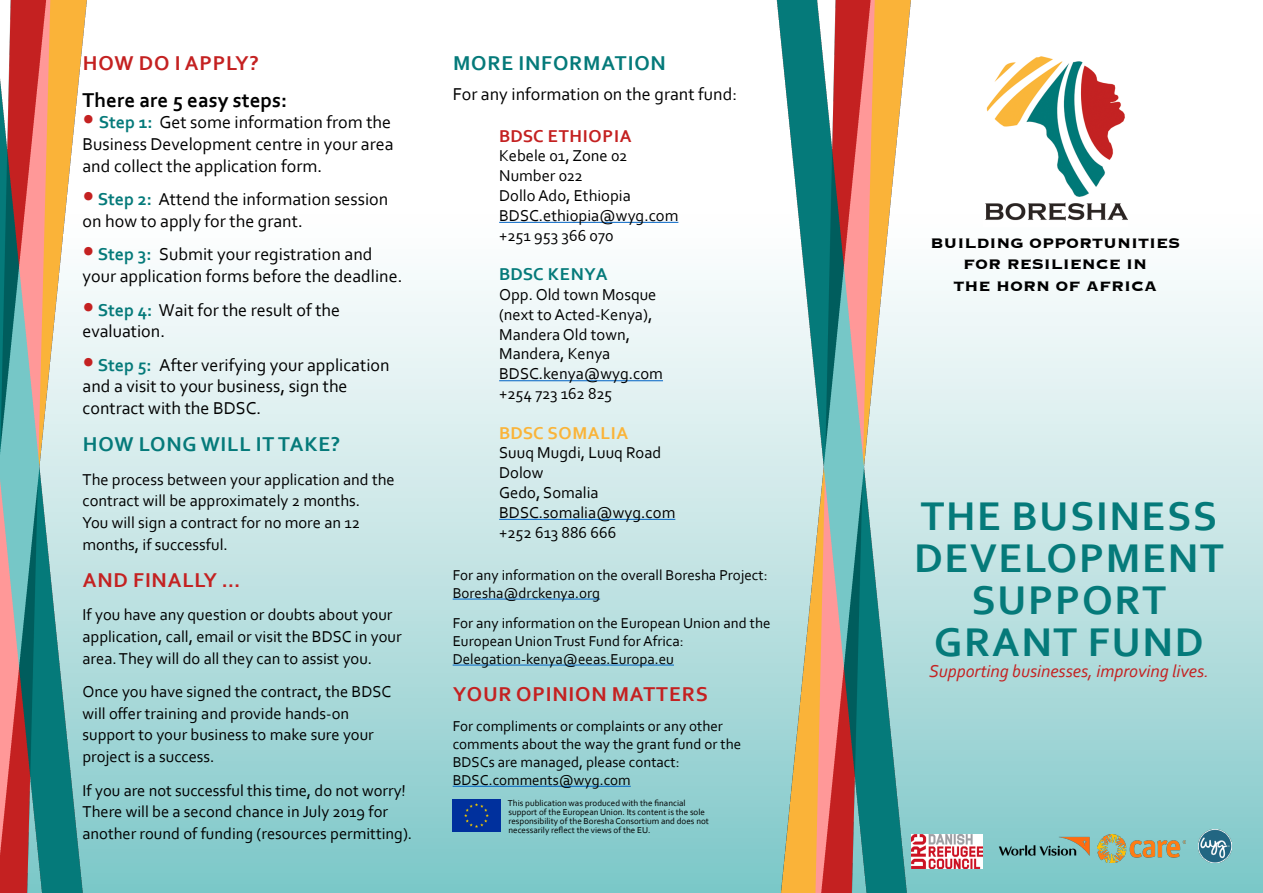
<style>
.page{position:relative;width:1263px;height:893px;background:#fff}
.page>*{position:absolute;margin:0;border:0;box-sizing:border-box;transform-origin:0 0}
.t1{font:700 42px/42px "Corbel";letter-spacing:.04em;color:#057a7a;text-align:center}
.t2{font:700 21px "Corbel";letter-spacing:.04em;color:#c42121}
.t3{font:700 21px "Corbel";letter-spacing:.04em;color:#057a7a}
.t4{font:700 21px "Corbel";color:#000}
.t5{font:18px/21.6px "Corbel";color:#000}
.t6{font:700 18px/21.6px "Copperplate";color:#000;text-align:center}
.t7{font:italic 18px "Corbel";color:#c42121}
.t8{font:700 18px "Corbel";letter-spacing:.04em;color:#c42121}
.t9{font:700 18px "Corbel";letter-spacing:.04em;color:#fab439}
.t10{font:700 18px "Corbel";color:#057a7a}
.t11{font:16.5px/19.8px "Corbel";color:#000}
.t12{font:15px/18px "Corbel";color:#000}
.t13{font:9px/9px "Corbel";color:#000}
.s1{font-size:27px;color:#c42121}
.s2{font-weight:700;color:#057a7a}
.s3{font-weight:700;font-size:27px;color:#c42121}
</style>
<div class="page">
<div style="left:0;top:0;width:1263px;height:893px;background:linear-gradient(to bottom,#fff,#8acbcc)"></div>
<img style="left:453px;top:800px;width:48px;height:32px">
<img style="left:913px;top:835px;width:70px;height:33px">
<img style="left:1199px;top:829px;width:33px;height:33px">
<img style="left:1097px;top:834px;width:88px;height:29px">
<img style="left:993px;top:834px;width:98px;height:26px">
<img style="left:983px;top:54px;width:144px;height:172px">
<img style="left:758px;top:0;width:155px;height:893px">
<img style="left:0;top:0;width:88px;height:893px">
<hr style="left:453px;top:599px;width:147px;height:1px;background:#0063c5">
<hr style="left:453px;top:665px;width:221px;height:1px;background:#0063c5">
<hr style="left:453px;top:786px;width:178px;height:1px;background:#0063c5">
<hr style="left:499px;top:222px;width:179px;height:1px;background:#0063c5">
<hr style="left:499px;top:380px;width:164px;height:1px;background:#0063c5">
<hr style="left:499px;top:519px;width:176px;height:1px;background:#0063c5">
<p class="t2" style="left:83px;top:50px;width:177px">HOW DO I APPLY?</p>
<p class="t4" style="left:82px;top:87px;width:206px">There are 5 easy steps:</p>
<p class="t5" style="left:82px;top:111px;width:313px"><span class="s1">•</span> <span class="s2">Step 1:</span> Get some information from the<br>Business Development centre in your area and collect the application form.</p>
<p class="t5" style="left:82px;top:188px;width:307px"><span class="s3">•</span> <span class="s2">Step 2:</span> Attend the information session on how to apply for the grant.</p>
<p class="t5" style="left:82px;top:243px;width:321px"><span class="s3">•</span> <span class="s2">Step 3:</span> Submit your registration and your application forms before the deadline.</p>
<p class="t5" style="left:82px;top:298px;width:259px"><span class="s3">•</span> <span class="s2">Step 4:</span> Wait for the result of the evaluation.</p>
<p class="t5" style="left:82px;top:354px;width:309px"><span class="s3">•</span> <span class="s2">Step 5:</span> After verifying your application and a visit to your business, sign the contract with the BDSC.</p>
<p class="t3" style="left:83px;top:431px;width:259px">HOW LONG WILL IT TAKE?</p>
<p class="t11" style="left:82px;top:468px;width:314px;line-height:21.6px">The process between your application and the contract will be approximately 2 months.<br>You will sign a contract for no more an 12 months, if successful.</p>
<p class="t2" style="left:83px;top:567px;width:159px">AND FINALLY …</p>
<p class="t11" style="left:82px;top:604px;width:321px;line-height:21.6px">If you have any question or doubts about your application, call, email or visit the BDSC in your area. They will do all they can to assist you.</p>
<p class="t11" style="left:82px;top:681px;width:310px;line-height:21.6px">Once you have signed the contract, the BDSC will offer training and provide hands-on support to your business to make sure your project is a success.</p>
<p class="t11" style="left:82px;top:779px;width:331px;line-height:21.6px">If you are not successful this time, do not worry!<br>There will be a second chance in July 2019 for another round of funding (resources permitting).</p>
<p class="t3" style="left:453px;top:50px;width:214px">MORE INFORMATION</p>
<p class="t5" style="left:453px;top:82px;width:286px">For any information on the grant fund:</p>
<p class="t8" style="left:499px;top:125px;width:134px">BDSC ETHIOPIA</p>
<p class="t11" style="left:499px;top:146px;width:181px">Kebele 01, Zone 02<br>Number 022<br>Dollo Ado, Ethiopia<br>BDSC.ethiopia@wyg.com +251 953 366 070</p>
<p class="t10" style="left:499px;top:263px;width:110px">BDSC KENYA</p>
<p class="t11" style="left:499px;top:284px;width:165px">Opp. Old town Mosque (next to Acted-Kenya),<br>Mandera Old town,<br>Mandera, Kenya<br>BDSC.kenya@wyg.com +254 723 162 825</p>
<p class="t9" style="left:499px;top:422px;width:131px">BDSC SOMALIA</p>
<p class="t11" style="left:499px;top:443px;width:178px">Suuq Mugdi, Luuq Road<br>Dolow<br>Gedo, Somalia<br>BDSC.somalia@wyg.com +252 613 886 666</p>
<p class="t12" style="left:453px;top:565px;width:317px">For any information on the overall Boresha Project:<br>Boresha@drckenya.org</p>
<p class="t12" style="left:453px;top:613px;width:319px">For any information on the European Union and the<br>European Union Trust Fund for Africa:<br>Delegation-kenya@eeas.Europa.eu</p>
<p class="t2" style="left:453px;top:681px;width:256px">YOUR OPINION MATTERS</p>
<p class="t12" style="left:453px;top:716px;width:290px">For compliments or complaints or any other comments about the way the grant fund or the BDSCs are managed, please contact:<br>BDSC.comments@wyg.com</p>
<p class="t13" style="left:508px;top:798px;width:203px">This publication was produced with the financial support of the European Union. Its content is the sole responsibility of the Boresha Consortium and does not necessarily reflect the views of the EU.</p>
<p class="t6" style="left:930px;top:231px;width:251px">BUILDING OPPORTUNITIES<br>FOR RESILIENCE IN<br>THE HORN OF AFRICA</p>
<h1 class="t1" style="left:914px;top:494px;width:311px">THE BUSINESS<br>DEVELOPMENT<br>SUPPORT<br>GRANT FUND</h1>
<p class="t7" style="left:929px;top:660px;width:281px">Supporting businesses, improving lives.</p>
</div>
